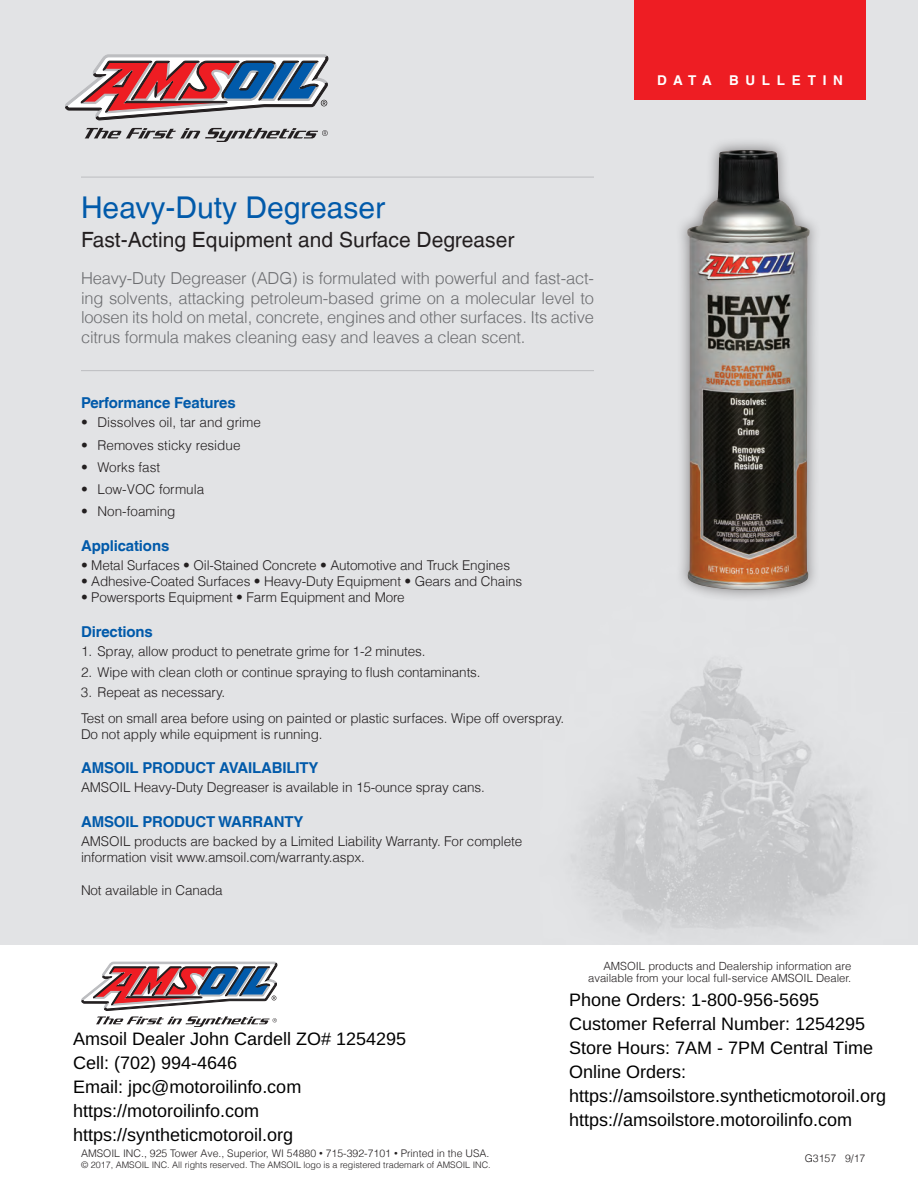
<style>
.page{position:relative;width:918px;height:1188px;background:#fff}
.page>*{position:absolute;margin:0;border:0;box-sizing:border-box;transform-origin:0 0}
.t1{font:30px "Helvetica LT";color:#015aaa}
.t2{font:21px "Helvetica LT";color:#231f20}
.t3{font:18px/24px "Helvetica";letter-spacing:.005em;color:#000}
.t4{font:300 16.5px/19.5px "Helvetica LT";letter-spacing:-.01em;color:#6c6d70;text-align:justify}
.t5{font:700 15px "Helvetica LT";letter-spacing:-.01em;color:#015aaa}
.t6{font:300 13.5px/25.2px "Helvetica LT";letter-spacing:-.01em;color:#231f20}
.t7{font:700 13.5px "Helvetica LT";letter-spacing:.5em;color:#fff}
.t8{font:300 11.25px/12.8px "Helvetica LT";color:#231f20;text-align:right}
.t9{font:300 10.5px "Helvetica LT";color:#231f20}
.t10{font:300 9px "Helvetica LT";color:#231f20}
.s1{font-size:7.5px}
</style>
<div class="page">
<svg style="left:65px;top:55px;width:263px;height:87px;background:#b099a2"></svg>
<hr style="left:81px;top:370px;width:513px;height:1px;background:#bcbdc0">
<hr style="left:81px;top:177px;width:513px;height:1px;background:#bcbdc0">
<div style="left:634px;top:0;width:232px;height:100px;background:#ee1d23"></div>
<svg style="left:82px;top:962px;width:195px;height:65px"></svg>
<div style="left:675px;top:137px;width:146px;height:466px;background:#231f20;opacity:.5"></div>
<img style="left:687px;top:150px;width:123px;height:440px">
<h1 class="t1" style="left:81px;top:190px;width:306px">Heavy-Duty Degreaser</h1>
<h2 class="t2" style="left:81px;top:227px;width:435px">Fast-Acting Equipment and Surface Degreaser</h2>
<p class="t4" style="left:81px;top:268px;width:515px">Heavy-Duty Degreaser (ADG) is formulated with powerful and fast-act&shy;ing solvents, attacking petroleum-based grime on a molecular level to loosen its hold on metal, concrete, engines and other surfaces. Its active citrus formula makes cleaning easy and leaves a clean scent.</p>
<p class="t5" style="left:81px;top:394px;width:156px">Performance Features</p>
<p class="t6" style="left:81px;top:410px;width:182px">• Dissolves oil, tar and grime</p>
<p class="t6" style="left:81px;top:432px;width:161px">• Removes sticky residue</p>
<p class="t6" style="left:81px;top:454px;width:81px">• Works fast</p>
<p class="t6" style="left:81px;top:476px;width:125px">• Low-VOC formula</p>
<p class="t6" style="left:81px;top:499px;width:96px">• Non-foaming</p>
<p class="t5" style="left:81px;top:536px;width:90px">Applications</p>
<p class="t6" style="left:81px;top:552px;width:431px">• Metal Surfaces • Oil-Stained Concrete • Automotive and Truck Engines</p>
<p class="t6" style="left:81px;top:569px;width:443px">• Adhesive-Coated Surfaces • Heavy-Duty Equipment • Gears and Chains</p>
<p class="t6" style="left:81px;top:585px;width:325px">• Powersports Equipment • Farm Equipment and More</p>
<p class="t5" style="left:81px;top:622px;width:74px">Directions</p>
<p class="t6" style="left:81px;top:638px;width:346px">1. Spray, allow product to penetrate grime for 1-2 minutes.</p>
<p class="t6" style="left:81px;top:659px;width:401px">2. Wipe with clean cloth or continue spraying to flush contaminants.</p>
<p class="t6" style="left:81px;top:680px;width:485px">3. Repeat as necessary.<br>Test on small area before using on painted or plastic surfaces. Wipe off overspray.</p>
<p class="t6" style="left:81px;top:721px;width:243px">Do not apply while equipment is running.</p>
<p class="t5" style="left:81px;top:759px;width:239px">AMSOIL PRODUCT AVAILABILITY</p>
<p class="t6" style="left:81px;top:775px;width:405px">AMSOIL Heavy-Duty Degreaser is available in 15-ounce spray cans.</p>
<p class="t5" style="left:81px;top:813px;width:224px">AMSOIL PRODUCT WARRANTY</p>
<p class="t6" style="left:81px;top:833px;width:443px;line-height:16.2px">AMSOIL products are backed by a Limited Liability Warranty. For complete information visit www.amsoil.com/warranty.aspx.</p>
<p class="t6" style="left:81px;top:878px;width:143px">Not available in Canada</p>
<p class="t7" style="left:657px;top:72px;width:56px">DATA</p>
<p class="t7" style="left:729px;top:72px;width:115px">BULLETIN</p>
<h3 class="t3" style="left:73px;top:1027px;width:334px">Amsoil Dealer John Cardell ZO# 1254295<br>Cell: (702) 994-4646<br>Email: jpc@motoroilinfo.com https://motoroilinfo.com https://syntheticmotoroil.org</h3>
<p class="t9" style="left:81px;top:1147px;width:410px">AMSOIL INC., 925 Tower Ave., Superior, WI 54880 <span class="s1">•</span> 715-392-7101 <span class="s1">•</span> Printed in the USA.</p>
<p class="t10" style="left:81px;top:1159px;width:411px">© 2017, AMSOIL INC. All rights reserved. The AMSOIL logo is a registered trademark of AMSOIL INC.</p>
<p class="t8" style="left:588px;top:959px;width:265px">AMSOIL products and Dealership information are available from your local full-service AMSOIL Dealer.</p>
<h3 class="t3" style="left:569px;top:988px;width:318px">Phone Orders: 1-800-956-5695<br>Customer Referral Number: 1254295<br>Store Hours: 7AM - 7PM Central Time Online Orders: https://amsoilstore.syntheticmotoroil.org https://amsoilstore.motoroilinfo.com</h3>
<p class="t9" style="left:805px;top:1152px;width:62px">G3157 9/17</p>
</div>
